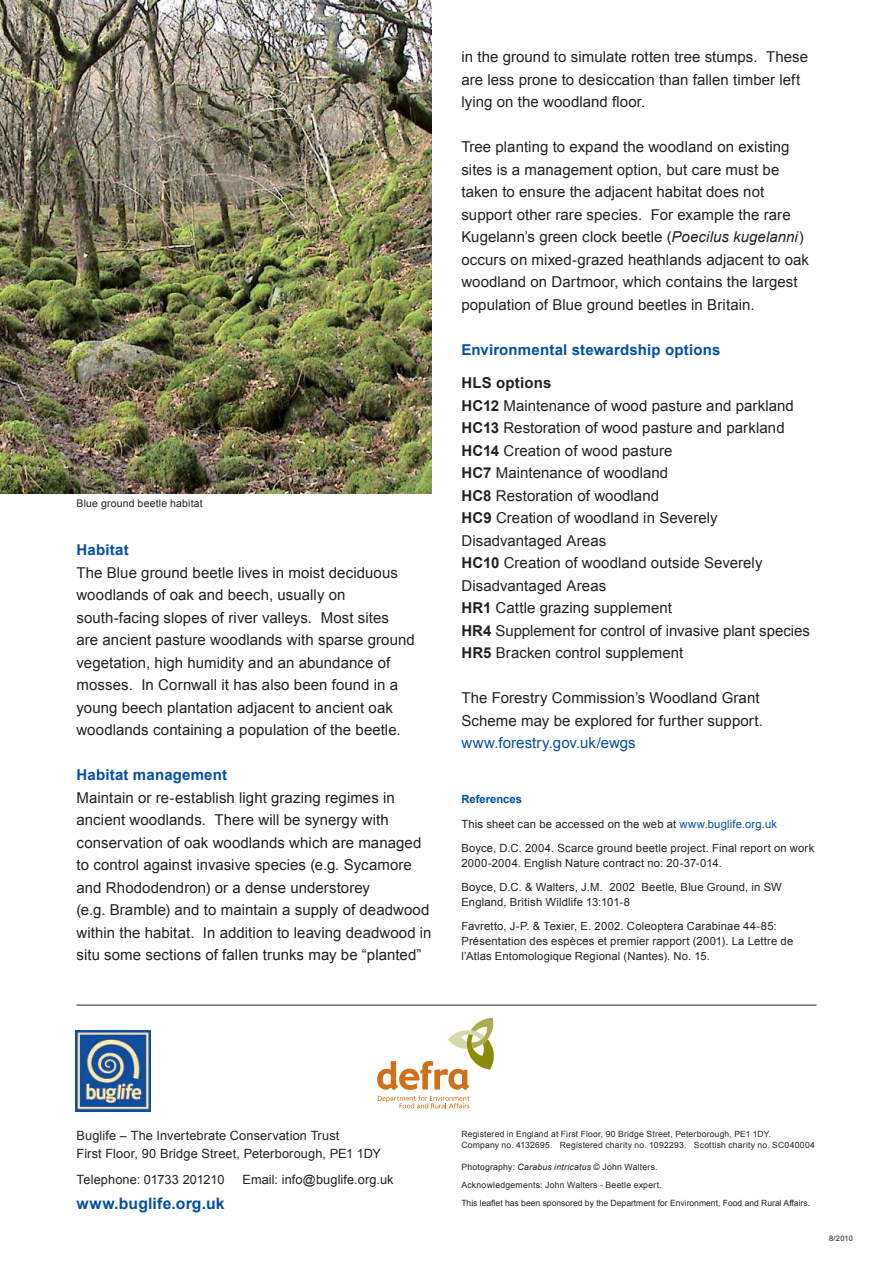
<style>
.page{position:relative;width:893px;height:1263px;background:#fff}
.page>*{position:absolute;margin:0;border:0;box-sizing:border-box;transform-origin:0 0}
.t1{font:700 15.75px "Arial";letter-spacing:.01em;color:#034ea2}
.t2{font:15px/22.5px "Arial";letter-spacing:.005em;color:#231f20}
.t3{font:700 15px "Arial";letter-spacing:.015em;color:#034ea2}
.t4{font:15px "Arial";letter-spacing:.005em;color:#034ea2}
.t5{font:12.75px/18px "Arial";letter-spacing:.01em;color:#231f20}
.t6{font:11.25px/24.3px "Arial";letter-spacing:.015em;color:#231f20}
.t7{font:10.5px "Arial";letter-spacing:.015em;color:#231f20}
.t8{font:8.7px/18px "Arial";letter-spacing:.025em;color:#231f20}
.t9{font:8.55px/11.2px "Arial";letter-spacing:.02em;color:#231f20}
.t10{font:8.55px "Arial";color:#231f20}
.t11{font:7.5px "Arial";color:#231f20}
.s1{font-style:italic}
.s2{font-weight:700}
.s3{font-weight:700;color:#034ea2}
.s4{color:#034ea2}
</style>
<div class="page">
<img style="left:0;top:0;width:432px;height:493px">
<hr style="left:76px;top:1005px;width:740px;height:1px;background:#231f20">
<svg style="left:377px;top:1018px;width:117px;height:90px"></svg>
<img style="left:76px;top:1030px;width:75px;height:81px">
<p class="t7" style="left:76px;top:498px;width:128px">Blue ground beetle habitat</p>
<p class="t3" style="left:76px;top:542px;width:54px">Habitat</p>
<p class="t2" style="left:76px;top:561px;width:340px">The Blue ground beetle lives in moist deciduous woodlands of oak and beech, usually on south-facing slopes of river valleys. Most sites<br>are ancient pasture woodlands with sparse ground vegetation, high humidity and an abundance of mosses. In Cornwall it has also been found in a young beech plantation adjacent to ancient oak woodlands containing a population of the beetle.</p>
<p class="t3" style="left:76px;top:767px;width:152px">Habitat management</p>
<p class="t2" style="left:76px;top:786px;width:357px">Maintain or re-establish light grazing regimes in ancient woodlands. There will be synergy with conservation of oak woodlands which are managed to control against invasive species (e.g. Sycamore and Rhododendron) or a dense understorey<br>(e.g. Bramble) and to maintain a supply of deadwood within the habitat. In addition to leaving deadwood in situ some sections of fallen trunks may be “planted”</p>
<p class="t2" style="left:461px;top:46px;width:348px">in the ground to simulate rotten tree stumps. These are less prone to desiccation than fallen timber left lying on the woodland floor.</p>
<p class="t2" style="left:461px;top:136px;width:349px">Tree planting to expand the woodland on existing sites is a management option, but care must be taken to ensure the adjacent habitat does not support other rare species. For example the rare Kugelann’s green clock beetle (<span class="s1">Poecilus kugelanni</span>) occurs on mixed-grazed heathlands adjacent to oak woodland on Dartmoor, which contains the largest population of Blue ground beetles in Britain.</p>
<p class="t3" style="left:461px;top:341px;width:260px">Environmental stewardship options</p>
<p class="t2" style="left:461px;top:372px;width:350px"><span class="s2">HLS options<br>HC12</span> Maintenance of wood pasture and parkland<br><span class="s2">HC13</span> Restoration of wood pasture and parkland<br><span class="s2">HC14</span> Creation of wood pasture<br><span class="s2">HC7</span> Maintenance of woodland<br><span class="s2">HC8</span> Restoration of woodland<br><span class="s2">HC9</span> Creation of woodland in Severely<br>Disadvantaged Areas<br><span class="s2">HC10</span> Creation of woodland outside Severely<br>Disadvantaged Areas<br><span class="s2">HR1</span> Cattle grazing supplement<br><span class="s2">HR4</span> Supplement for control of invasive plant species<br><span class="s2">HR5</span> Bracken control supplement</p>
<p class="t2" style="left:461px;top:687px;width:303px">The Forestry Commission’s Woodland Grant<br>Scheme may be explored for further support.</p>
<p class="t4" style="left:461px;top:735px;width:176px">www.forestry.gov.uk/ewgs</p>
<p class="t6" style="left:461px;top:787px;width:354px"><span class="s3">References<br></span>This sheet can be accessed on the web at <span class="s4">www.buglife.org.uk<br></span>Boyce, D.C. 2004. Scarce ground beetle project. Final report on work</p>
<p class="t6" style="left:461px;top:851px;width:322px">2000-2004. English Nature contract no: 20-37-014.<br>Boyce, D.C. &amp; Walters, J.M. 2002 Beetle, Blue Ground, in SW</p>
<p class="t6" style="left:461px;top:890px;width:317px">England, British Wildlife 13:101-8<br>Favretto, J-P. &amp; Texier, E. 2002. Coleoptera Carabinae 44-85:</p>
<p class="t6" style="left:461px;top:934px;width:333px;line-height:15px">Présentation des espèces et premier rapport (2001). La Lettre de l’Atlas Entomologique Regional (Nantes). No. 15.</p>
<p class="t5" style="left:76px;top:1127px;width:306px">Buglife – The Invertebrate Conservation Trust<br>First Floor, 90 Bridge Street, Peterborough, PE1 1DY</p>
<p class="t5" style="left:76px;top:1170px;width:149px">Telephone: 01733 201210</p>
<p class="t5" style="left:242px;top:1170px;width:153px">Email: info@buglife.org.uk</p>
<p class="t1" style="left:76px;top:1195px;width:150px">www.buglife.org.uk</p>
<p class="t9" style="left:461px;top:1128px;width:355px">Registered in England at First Floor, 90 Bridge Street, Peterborough, PE1 1DY.<br>Company no. 4132695. Registered charity no. 1092293. Scottish charity no. SC040004</p>
<p class="t8" style="left:461px;top:1158px;width:202px">Photography: <span class="s1">Carabus intricatus</span> © John Walters.<br>Acknowledgements: John Walters - Beetle expert.</p>
<p class="t10" style="left:461px;top:1199px;width:350px">This leaflet has been sponsored by the Department for Environment, Food and Rural Affairs.</p>
<p class="t11" style="left:829px;top:1235px;width:25px">8/2010</p>
</div>
